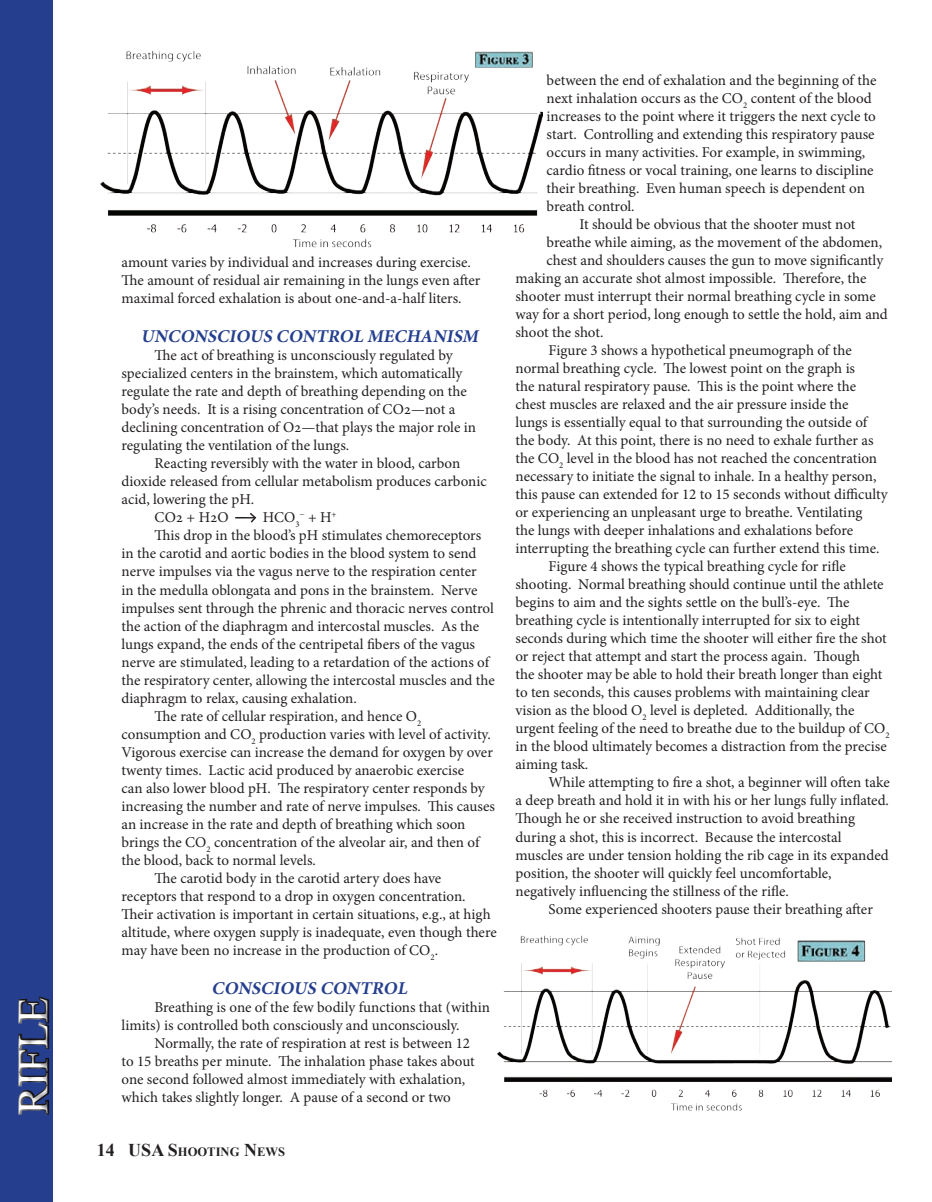
<style>
.page{position:relative;width:932px;height:1202px;background:#fff}
.page>*{position:absolute;margin:0;border:0;box-sizing:border-box;transform-origin:0 0}
.t1{font:42px "Times New Roman";color:#fff}
.t2{font:italic 700 18px "Minion Pro";color:#253f8e}
.t3{font:15px/18px "Minion Pro";color:#231f20}
.t4{font:700 12.6px "Times New Roman";color:#231f20}
.t5{font:8.7px "Minion Pro";color:#231f20}
.s1{font-size:15px}
.s2{font-size:18px}
</style>
<div class="page">
<div style="left:0;top:0;width:52px;height:1202px;background:#253f8e"></div>
<div style="left:8px;top:987px;width:48px;height:139px;background:#253f8e"></div>
<div style="left:12px;top:985px;width:48px;height:138px;background:#231f20;opacity:.75"></div>
<img style="left:100px;top:50px;width:442px;height:198px">
<img style="left:497px;top:935px;width:394px;height:176px">
<svg style="left:235px;top:512px;width:22px;height:11px"></svg>
<h1 class="t1" style="left:5px;top:1113px;width:118px;rotate:-90deg">rifle</h1>
<p class="t3" style="left:122px;top:253px;width:360px">amount varies by individual and increases during exercise.<br>The amount of residual air remaining in the lungs even after maximal forced exhalation is about one-and-a-half liters.</p>
<p class="t2" style="left:141px;top:324px;width:27px">UNCONSCIOUS</p>
<p class="t2" style="left:276px;top:324px;width:23px">CONTROL</p>
<p class="t2" style="left:367px;top:324px;width:22px">MECHANISM</p>
<p class="t3" style="left:122px;top:347px;width:356px;text-indent:33px">The act of breathing is unconsciously regulated by specialized centers in the brainstem, which automatically regulate the rate and depth of breathing depending on the body’s needs. It is a rising concentration of CO2—not a declining concentration of O2—that plays the major role in regulating the ventilation of the lungs.</p>
<p class="t3" style="left:154px;top:455px;width:307px">Reacting reversibly with the water in blood, carbon</p>
<p class="t3" style="left:122px;top:473px;width:366px">dioxide released from cellular metabolism produces carbonic</p>
<p class="t3" style="left:122px;top:491px;width:134px">acid, lowering the pH.</p>
<p class="t3" style="left:154px;top:509px;width:76px">CO2 + H2O</p>
<p class="t3" style="left:263px;top:509px;width:38px">HCO<sub>3</sub></p>
<p class="t5" style="left:299px;top:509px;width:39px">− <span class="s1">+ H</span>+</p>
<p class="t3" style="left:154px;top:527px;width:328px">This drop in the blood’s pH stimulates chemoreceptors</p>
<p class="t3" style="left:122px;top:545px;width:356px">in the carotid and aortic bodies in the blood system to send</p>
<p class="t3" style="left:122px;top:563px;width:356px">nerve impulses via the vagus nerve to the respiration center</p>
<p class="t3" style="left:122px;top:581px;width:357px">in the medulla oblongata and pons in the brainstem. Nerve</p>
<p class="t3" style="left:122px;top:599px;width:374px">impulses sent through the phrenic and thoracic nerves control</p>
<p class="t3" style="left:122px;top:617px;width:359px">the action of the diaphragm and intercostal muscles. As the</p>
<p class="t3" style="left:122px;top:635px;width:355px">lungs expand, the ends of the centripetal fibers of the vagus</p>
<p class="t3" style="left:122px;top:653px;width:369px">nerve are stimulated, leading to a retardation of the actions of</p>
<p class="t3" style="left:122px;top:671px;width:375px">the respiratory center, allowing the intercostal muscles and the</p>
<p class="t3" style="left:122px;top:689px;width:237px">diaphragm to relax, causing exhalation.</p>
<p class="t3" style="left:154px;top:707px;width:268px">The rate of cellular respiration, and hence O<sub>2</sub></p>
<p class="t3" style="left:121px;top:725px;width:371px">consumption and CO<sub>2</sub> production varies with level of activity.</p>
<p class="t3" style="left:121px;top:743px;width:373px">Vigorous exercise can increase the demand for oxygen by over</p>
<p class="t3" style="left:121px;top:761px;width:344px">twenty times. Lactic acid produced by anaerobic exercise</p>
<p class="t3" style="left:121px;top:779px;width:365px">can also lower blood pH. The respiratory center responds by</p>
<p class="t3" style="left:121px;top:797px;width:375px">increasing the number and rate of nerve impulses. This causes</p>
<p class="t3" style="left:121px;top:815px;width:345px">an increase in the rate and depth of breathing which soon</p>
<p class="t3" style="left:121px;top:833px;width:359px">brings the CO<sub>2</sub> concentration of the alveolar air, and then of</p>
<p class="t3" style="left:121px;top:851px;width:196px">the blood, back to normal levels.</p>
<p class="t3" style="left:154px;top:869px;width:288px">The carotid body in the carotid artery does have</p>
<p class="t3" style="left:121px;top:887px;width:345px">receptors that respond to a drop in oxygen concentration.</p>
<p class="t3" style="left:121px;top:905px;width:370px">Their activation is important in certain situations, e.g., at high</p>
<p class="t3" style="left:121px;top:923px;width:377px">altitude, where oxygen supply is inadequate, even though there</p>
<p class="t3" style="left:121px;top:941px;width:318px">may have been no increase in the production of CO<sub>2</sub>.</p>
<p class="t2" style="left:211px;top:975px;width:26px">CONSCIOUS</p>
<p class="t2" style="left:320px;top:975px;width:3px">CONTROL</p>
<p class="t3" style="left:122px;top:998px;width:370px;text-indent:33px">Breathing is one of the few bodily functions that (within limits) is controlled both consciously and unconsciously.</p>
<p class="t3" style="left:122px;top:1034px;width:354px;text-indent:33px">Normally, the rate of respiration at rest is between 12 to 15 breaths per minute. The inhalation phase takes about one second followed almost immediately with exhalation, which takes slightly longer. A pause of a second or two</p>
<p class="t4" style="left:97px;top:1142px;width:180px"><span class="s2">14 USA S</span>HOOTING <span class="s2">N</span>EWS</p>
<p class="t3" style="left:546px;top:71px;width:331px">between the end of exhalation and the beginning of the next inhalation occurs as the CO<sub>2</sub> content of the blood increases to the point where it triggers the next cycle to start. Controlling and extending this respiratory pause occurs in many activities. For example, in swimming, cardio fitness or vocal training, one learns to discipline their breathing. Even human speech is dependent on breath control.</p>
<p class="t3" style="left:579px;top:215px;width:277px">It should be obvious that the shooter must not</p>
<p class="t3" style="left:546px;top:233px;width:337px">breathe while aiming, as the movement of the abdomen,</p>
<p class="t3" style="left:546px;top:251px;width:338px">chest and shoulders causes the gun to move significantly</p>
<p class="t3" style="left:515px;top:269px;width:352px">making an accurate shot almost impossible. Therefore, the</p>
<p class="t3" style="left:515px;top:287px;width:362px">shooter must interrupt their normal breathing cycle in some</p>
<p class="t3" style="left:515px;top:305px;width:374px">way for a short period, long enough to settle the hold, aim and</p>
<p class="t3" style="left:515px;top:323px;width:89px">shoot the shot.</p>
<p class="t3" style="left:548px;top:341px;width:305px">Figure 3 shows a hypothetical pneumograph of the</p>
<p class="t3" style="left:515px;top:359px;width:341px">normal breathing cycle. The lowest point on the graph is</p>
<p class="t3" style="left:515px;top:377px;width:342px">the natural respiratory pause. This is the point where the</p>
<p class="t3" style="left:515px;top:395px;width:334px">chest muscles are relaxed and the air pressure inside the</p>
<p class="t3" style="left:515px;top:413px;width:353px">lungs is essentially equal to that surrounding the outside of</p>
<p class="t3" style="left:515px;top:431px;width:359px">the body. At this point, there is no need to exhale further as</p>
<p class="t3" style="left:515px;top:449px;width:363px">the CO<sub>2</sub> level in the blood has not reached the concentration</p>
<p class="t3" style="left:515px;top:467px;width:362px">necessary to initiate the signal to inhale. In a healthy person,</p>
<p class="t3" style="left:515px;top:485px;width:373px">this pause can extended for 12 to 15 seconds without difficulty</p>
<p class="t3" style="left:515px;top:503px;width:348px">or experiencing an unpleasant urge to breathe. Ventilating</p>
<p class="t3" style="left:515px;top:521px;width:339px">the lungs with deeper inhalations and exhalations before</p>
<p class="t3" style="left:515px;top:539px;width:365px">interrupting the breathing cycle can further extend this time.</p>
<p class="t3" style="left:548px;top:557px;width:299px">Figure 4 shows the typical breathing cycle for rifle</p>
<p class="t3" style="left:515px;top:575px;width:369px">shooting. Normal breathing should continue until the athlete</p>
<p class="t3" style="left:515px;top:593px;width:335px">begins to aim and the sights settle on the bull’s-eye. The</p>
<p class="t3" style="left:515px;top:611px;width:346px">breathing cycle is intentionally interrupted for six to eight</p>
<p class="t3" style="left:515px;top:629px;width:373px">seconds during which time the shooter will either fire the shot</p>
<p class="t3" style="left:515px;top:647px;width:346px">or reject that attempt and start the process again. Though</p>
<p class="t3" style="left:515px;top:665px;width:368px">the shooter may be able to hold their breath longer than eight</p>
<p class="t3" style="left:515px;top:683px;width:355px">to ten seconds, this causes problems with maintaining clear</p>
<p class="t3" style="left:515px;top:701px;width:340px">vision as the blood O<sub>2</sub> level is depleted. Additionally, the</p>
<p class="t3" style="left:515px;top:719px;width:375px">urgent feeling of the need to breathe due to the buildup of CO<sub>2</sub></p>
<p class="t3" style="left:515px;top:737px;width:373px">in the blood ultimately becomes a distraction from the precise</p>
<p class="t3" style="left:515px;top:755px;width:74px">aiming task.</p>
<p class="t3" style="left:548px;top:773px;width:343px">While attempting to fire a shot, a beginner will often take</p>
<p class="t3" style="left:515px;top:791px;width:375px">a deep breath and hold it in with his or her lungs fully inflated.</p>
<p class="t3" style="left:515px;top:809px;width:341px">Though he or she received instruction to avoid breathing</p>
<p class="t3" style="left:515px;top:827px;width:328px">during a shot, this is incorrect. Because the intercostal</p>
<p class="t3" style="left:515px;top:845px;width:374px">muscles are under tension holding the rib cage in its expanded</p>
<p class="t3" style="left:515px;top:863px;width:317px">position, the shooter will quickly feel uncomfortable,</p>
<p class="t3" style="left:515px;top:881px;width:275px">negatively influencing the stillness of the rifle.</p>
<p class="t3" style="left:548px;top:899px;width:326px">Some experienced shooters pause their breathing after</p>
</div>
